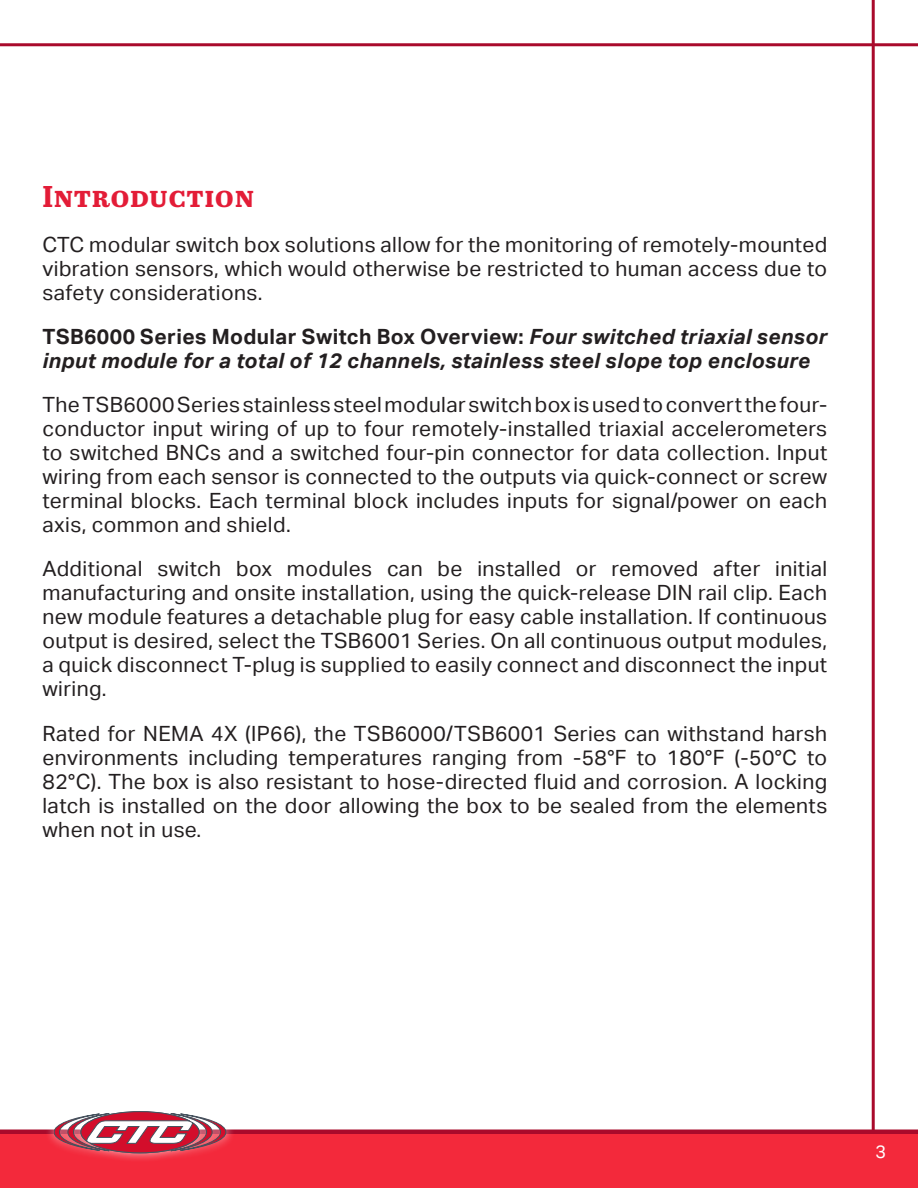
<style>
.page{position:relative;width:918px;height:1188px;background:#fff}
.page>*{position:absolute;margin:0;border:0;box-sizing:border-box;transform-origin:0 0}
.Heading{font:700 30px "Abril Text";letter-spacing:.02em;color:#e31c37}
.Body{font:21px/24px "Aktiv Grotesk";letter-spacing:.02em;color:#231f20;text-align:justify}
.Body-2{font:italic 700 21px/24px "Aktiv Grotesk";letter-spacing:.02em;color:#231f20}
.t1{font:18px "Aktiv Grotesk";color:#fff}
.s1{font-style:normal}
</style>
<div class="page">
<hr style="left:872px;top:0;width:3px;height:1188px;background:#a90a2b">
<div style="left:0;top:1134px;width:918px;height:54px;background:#f3293b"></div>
<hr style="left:0;top:1130px;width:918px;height:4px;background:#a90a2b">
<div style="left:45px;top:1102px;width:190px;height:61px;background:#fff;opacity:.75"></div>
<svg style="left:54px;top:1112px;width:172px;height:41px"></svg>
<hr style="left:0;top:43px;width:918px;height:3px;background:#a90a2b">
<p class="Heading" style="left:43px;top:175px;width:213px">Introduction</p>
<p class="Body" style="left:43px;top:232px;width:786px">CTC modular switch box solutions allow for the monitoring of remotely-mounted vibration sensors, which would otherwise be restricted to human access due to safety considerations.</p>
<p class="Body-2" style="left:43px;top:325px;width:786px"><span class="s1">TSB6000 Series Modular Switch Box Overview:</span> Four switched triaxial sensor input module for a total of 12 channels, stainless steel slope top enclosure</p>
<p class="Body" style="left:43px;top:393px;width:786px">The TSB6000 Series stainless steel modular switch box is used to convert the four&shy;conductor input wiring of up to four remotely-installed triaxial accelerometers to switched BNCs and a switched four-pin connector for data collection. Input wiring from each sensor is connected to the outputs via quick-connect or screw terminal blocks. Each terminal block includes inputs for signal/power on each axis, common and shield.</p>
<p class="Body" style="left:43px;top:557px;width:786px">Additional switch box modules can be installed or removed after initial manufacturing and onsite installation, using the quick-release DIN rail clip. Each new module features a detachable plug for easy cable installation. If continuous output is desired, select the TSB6001 Series. On all continuous output modules, a quick disconnect T-plug is supplied to easily connect and disconnect the input wiring.</p>
<p class="Body" style="left:43px;top:721px;width:786px">Rated for NEMA 4X (IP66), the TSB6000/TSB6001 Series can withstand harsh environments including temperatures ranging from -58°F to 180°F (-50°C to 82°C). The box is also resistant to hose-directed fluid and corrosion. A locking latch is installed on the door allowing the box to be sealed from the elements when not in use.</p>
<p class="t1" style="left:875px;top:1142px;width:12px">3</p>
</div>
